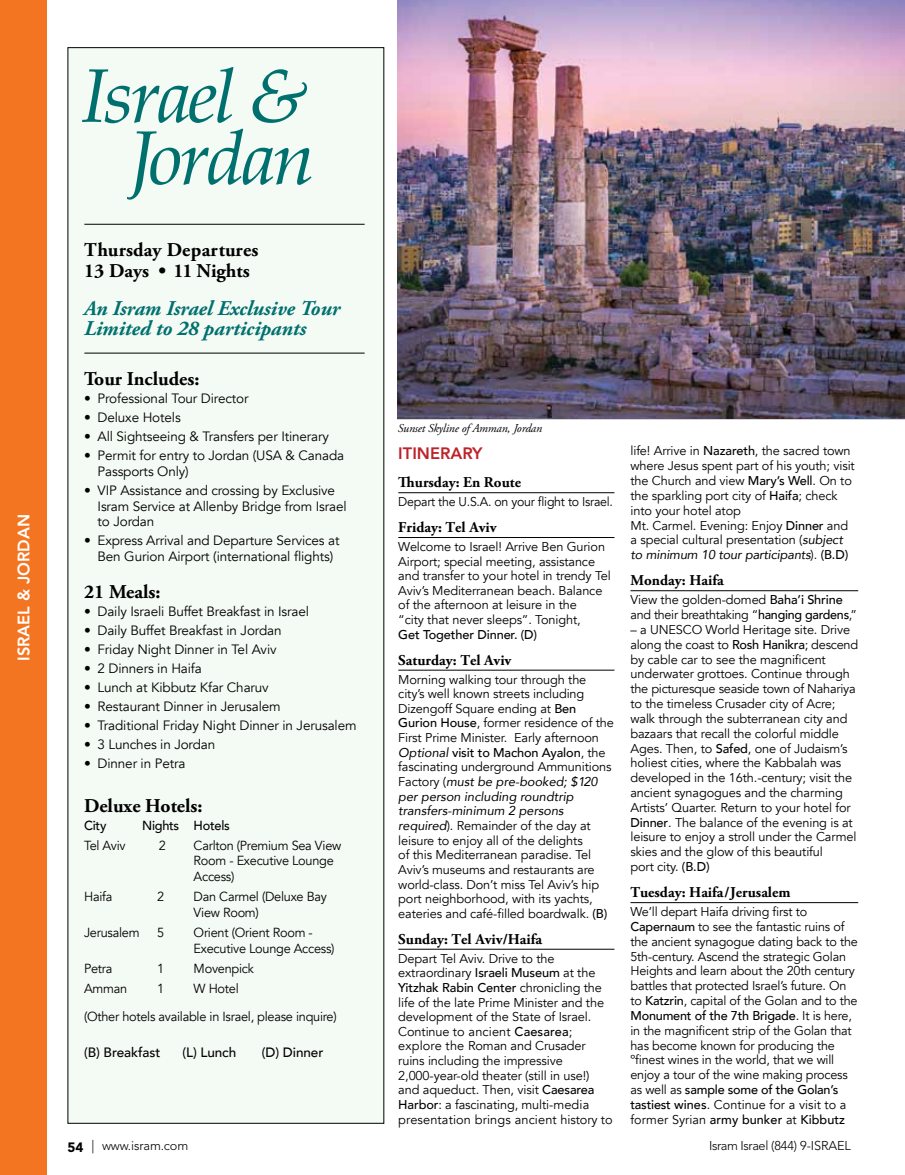
<style>
.page{position:relative;width:905px;height:1175px;background:#fff}
.page>*{position:absolute;margin:0;border:0;box-sizing:border-box;transform-origin:0 0}
.t1{font:italic 76.35px/61.9px "Palatino";letter-spacing:-.04em;color:#00706f;text-align:right}
.t2{font:italic 700 21px/19.5px "Adobe Garamond Pro";letter-spacing:-.005em;color:#00706f}
.t3{font:700 19.5px/20.9px "Adobe Garamond Pro";color:#000}
.t4{font:800 16.5px "Avenir LT Std";color:#fff}
.t5{font:800 16.5px "Avenir";color:#bd242a}
.t6{font:700 15px "Adobe Garamond Pro";color:#000}
.t7{font:13.5px/15.8px "Avenir";letter-spacing:-.01em;color:#000}
.t8{font:500 13.5px "Avenir";letter-spacing:-.005em;color:#000}
.t9{font:13.2px/15.8px "Avenir";letter-spacing:-.02em;color:#000}
.t10{font:500 13.2px "Avenir";letter-spacing:-.02em;color:#000}
.t11{font:12.75px/14.9px "Avenir";letter-spacing:-.01em;color:#000}
.t12{font:300 12.75px "Avenir LT Std";letter-spacing:-.03em;color:#000}
.t13{font:500 12.75px "Avenir";letter-spacing:-.01em;color:#000}
.t14{font:300 12.75px "Avenir LT Std";letter-spacing:-.01em;color:#000}
.t15{font:italic 12px "Adobe Garamond Pro";letter-spacing:-.01em;color:#000}
.s1{font-weight:500}
.s2{font-style:italic}
.s3{font-weight:900;font-size:13.5px}
.s4{font-size:13.5px}
</style>
<div class="page">
<div style="left:68px;top:48px;width:316px;height:1075px;background:#f4faf4"></div>
<div style="left:0;top:0;width:46px;height:1174px;background:#f47521"></div>
<hr style="left:84px;top:224px;width:280px;height:1px;background:#000">
<hr style="left:84px;top:353px;width:280px;height:1px;background:#000">
<img style="left:398px;top:0;width:506px;height:418px">
<hr style="left:398px;top:492px;width:216px;height:1px;background:#000">
<hr style="left:398px;top:537px;width:216px;height:1px;background:#000">
<hr style="left:398px;top:670px;width:216px;height:1px;background:#000">
<hr style="left:398px;top:949px;width:216px;height:1px;background:#000">
<hr style="left:630px;top:590px;width:228px;height:1px;background:#000">
<hr style="left:630px;top:902px;width:228px;height:1px;background:#000">
<p class="t4" style="left:14px;top:661px;width:146px;rotate:-90deg">Israel &amp; Jordan</p>
<h1 class="t1" style="left:81px;top:64px;width:235px">Israel &amp;<br>Jordan</h1>
<h3 class="t3" style="left:84px;top:239px;width:176px">Thursday Departures<br>13 Days • 11 Nights</h3>
<h2 class="t2" style="left:84px;top:299px;width:257px">An Isram Israel Exclusive Tour<br>Limited to 28 participants</h2>
<h3 class="t3" style="left:84px;top:369px;width:117px">Tour Includes:</h3>
<p class="t7" style="left:84px;top:391px;width:166px">• Professional Tour Director</p>
<p class="t7" style="left:84px;top:410px;width:98px">• Deluxe Hotels</p>
<p class="t7" style="left:84px;top:429px;width:246px">• All Sightseeing &amp; Transfers per Itinerary</p>
<p class="t7" style="left:98px;top:448px;width:248px;text-indent:-13px">• Permit for entry to Jordan (USA &amp; Canada<br>Passports Only)</p>
<p class="t7" style="left:98px;top:482px;width:250px;text-indent:-13px">• VIP Assistance and crossing by Exclusive<br>Isram Service at Allenby Bridge from Israel to Jordan</p>
<p class="t7" style="left:84px;top:533px;width:257px;text-align:center">• Express Arrival and Departure Services at<br>Ben Gurion Airport (international flights)</p>
<h3 class="t3" style="left:84px;top:581px;width:78px">21 Meals:</h3>
<p class="t7" style="left:84px;top:603px;width:226px">• Daily Israeli Buffet Breakfast in Israel</p>
<p class="t7" style="left:84px;top:622px;width:199px">• Daily Buffet Breakfast in Jordan</p>
<p class="t7" style="left:84px;top:641px;width:194px">• Friday Night Dinner in Tel Aviv</p>
<p class="t7" style="left:84px;top:660px;width:119px">• 2 Dinners in Haifa</p>
<p class="t7" style="left:84px;top:679px;width:186px">• Lunch at Kibbutz Kfar Charuv</p>
<p class="t7" style="left:84px;top:698px;width:198px">• Restaurant Dinner in Jerusalem</p>
<p class="t7" style="left:84px;top:717px;width:274px">• Traditional Friday Night Dinner in Jerusalem</p>
<p class="t7" style="left:84px;top:736px;width:133px">• 3 Lunches in Jordan</p>
<p class="t7" style="left:84px;top:755px;width:103px">• Dinner in Petra</p>
<h3 class="t3" style="left:84px;top:795px;width:120px">Deluxe Hotels:</h3>
<p class="t10" style="left:84px;top:813px;width:24px">City</p>
<p class="t10" style="left:142px;top:813px;width:89px">Nights Hotels</p>
<p class="t9" style="left:84px;top:837px;width:43px">Tel Aviv</p>
<p class="t9" style="left:159px;top:837px;width:9px">2</p>
<p class="t9" style="left:194px;top:837px;width:149px">Carlton (Premium Sea View<br>Room - Executive Lounge<br>Access)</p>
<p class="t9" style="left:84px;top:889px;width:30px">Haifa</p>
<p class="t9" style="left:157px;top:889px;width:9px">2</p>
<p class="t9" style="left:194px;top:889px;width:135px">Dan Carmel (Deluxe Bay<br>View Room)</p>
<p class="t9" style="left:84px;top:924px;width:57px">Jerusalem</p>
<p class="t9" style="left:157px;top:924px;width:9px">5</p>
<p class="t9" style="left:194px;top:924px;width:142px">Orient (Orient Room -<br>Executive Lounge Access)</p>
<p class="t9" style="left:84px;top:960px;width:30px">Petra</p>
<p class="t9" style="left:157px;top:960px;width:9px">1</p>
<p class="t9" style="left:194px;top:960px;width:62px">Movenpick</p>
<p class="t9" style="left:84px;top:980px;width:45px">Amman</p>
<p class="t9" style="left:157px;top:980px;width:9px">1</p>
<p class="t9" style="left:84px;top:974px;width:254px;line-height:28.2px;text-indent:110px">W Hotel<br>(Other hotels available in Israel, please inquire)</p>
<p class="t8" style="left:84px;top:1040px;width:78px">(B) Breakfast</p>
<p class="t8" style="left:182px;top:1040px;width:55px">(L) Lunch</p>
<p class="t8" style="left:262px;top:1040px;width:63px">(D) Dinner</p>
<p class="t15" style="left:398px;top:421px;width:146px">Sunset Skyline of Amman, Jordan</p>
<p class="t5" style="left:398px;top:438px;width:86px">ITINERARY</p>
<p class="t6" style="left:398px;top:473px;width:124px">Thursday: En Route</p>
<p class="t11" style="left:398px;top:494px;width:216px">Depart the U.S.A. on your flight to Israel.</p>
<p class="t6" style="left:398px;top:518px;width:100px">Friday: Tel Aviv</p>
<p class="t11" style="left:398px;top:539px;width:214px">Welcome to Israel! Arrive Ben Gurion Airport; special meeting, assistance and transfer to your hotel in trendy Tel Aviv’s Mediterranean beach. Balance of the afternoon at leisure in the<br>“city that never sleeps”. Tonight,</p>
<p class="t13" style="left:398px;top:623px;width:140px">Get Together Dinner. (D)</p>
<p class="t6" style="left:398px;top:651px;width:115px">Saturday: Tel Aviv</p>
<p class="t11" style="left:398px;top:672px;width:217px">Morning walking tour through the city’s well known streets including Dizengoff Square ending at <span class="s1">Ben Gurion House</span>, former residence of the First Prime Minister. Early afternoon <span class="s2">Optional</span> <span class="s1">visit to Machon Ayalon</span>, the fascinating underground Ammunitions Factory (<span class="s2">must be pre-booked; $120 per person including roundtrip transfers-minimum 2 persons required</span>). Remainder of the day at leisure to enjoy all of the delights<br>of this Mediterranean paradise. Tel Aviv’s museums and restaurants are world-class. Don’t miss Tel Aviv’s hip port neighborhood, with its yachts, eateries and café-filled boardwalk. <span class="s1">(B)</span></p>
<p class="t6" style="left:398px;top:930px;width:145px">Sunday: Tel Aviv/Haifa</p>
<p class="t11" style="left:398px;top:951px;width:216px">Depart Tel Aviv. Drive to the extraordinary <span class="s1">Israeli Museum</span> at the <span class="s1">Yitzhak Rabin Center</span> chronicling the life of the late Prime Minister and the development of the State of Israel.<br>Continue to ancient <span class="s1">Caesarea</span>; explore the Roman and Crusader ruins including the impressive 2,000-year-old theater (still in use!) and aqueduct. Then, visit <span class="s1">Caesarea Harbor</span>: a fascinating, multi-media presentation brings ancient history to</p>
<p class="t11" style="left:630px;top:444px;width:226px">life! Arrive in <span class="s1">Nazareth</span>, the sacred town where Jesus spent part of his youth; visit the Church and view <span class="s1">Mary’s Well</span>. On to the sparkling port city of <span class="s1">Haifa</span>; check into your hotel atop<br>Mt. Carmel. Evening: Enjoy <span class="s1">Dinner</span> and a special cultural presentation (<span class="s2">subject to minimum 10 tour participants</span>). <span class="s1">(B.D)</span></p>
<p class="t6" style="left:630px;top:571px;width:95px">Monday: Haifa</p>
<p class="t11" style="left:630px;top:592px;width:228px">View the golden-domed <span class="s1">Baha’i Shrine </span>and their breathtaking “<span class="s1">hanging gardens</span>,”</p>
<p class="t11" style="left:630px;top:622px;width:229px">– a UNESCO World Heritage site. Drive along the coast to <span class="s1">Rosh Hanikra</span>; descend by cable car to see the magnificent underwater grottoes. Continue through the picturesque seaside town of Nahariya to the timeless Crusader city of Acre; walk through the subterranean city and bazaars that recall the colorful middle Ages. Then, to <span class="s1">Safed</span>, one of Judaism’s holiest cities, where the Kabbalah was developed in the 16th.-century; visit the ancient synagogues and the charming Artists’ Quarter. Return to your hotel for <span class="s1">Dinner</span>. The balance of the evening is at leisure to enjoy a stroll under the Carmel skies and the glow of this beautiful<br>port city. <span class="s1">(B.D)</span></p>
<p class="t6" style="left:630px;top:883px;width:162px">Tuesday: Haifa/Jerusalem</p>
<p class="t11" style="left:630px;top:904px;width:229px">We’ll depart Haifa driving first to <span class="s1">Capernaum</span> to see the fantastic ruins of the ancient synagogue dating back to the 5th-century. Ascend the strategic Golan Heights and learn about the 20th century battles that protected Israel’s future. On to <span class="s1">Katzrin</span>, capital of the Golan and to the <span class="s1">Monument of the 7th Brigade</span>. It is here, in the magnificent strip of the Golan that has become known for producing the ºfinest wines in the world, that we will enjoy a tour of the wine making process as well as <span class="s1">sample some of the Golan’s tastiest wines</span>. Continue for a visit to a former Syrian <span class="s1">army bunker</span> at <span class="s1">Kibbutz</span></p>
<p class="t14" style="left:68px;top:1138px;width:122px"><span class="s3">54</span> <span class="s4">|</span> www.isram.com</p>
<p class="t12" style="left:709px;top:1138px;width:143px">Isram Israel (844) 9-ISRAEL</p>
</div>
